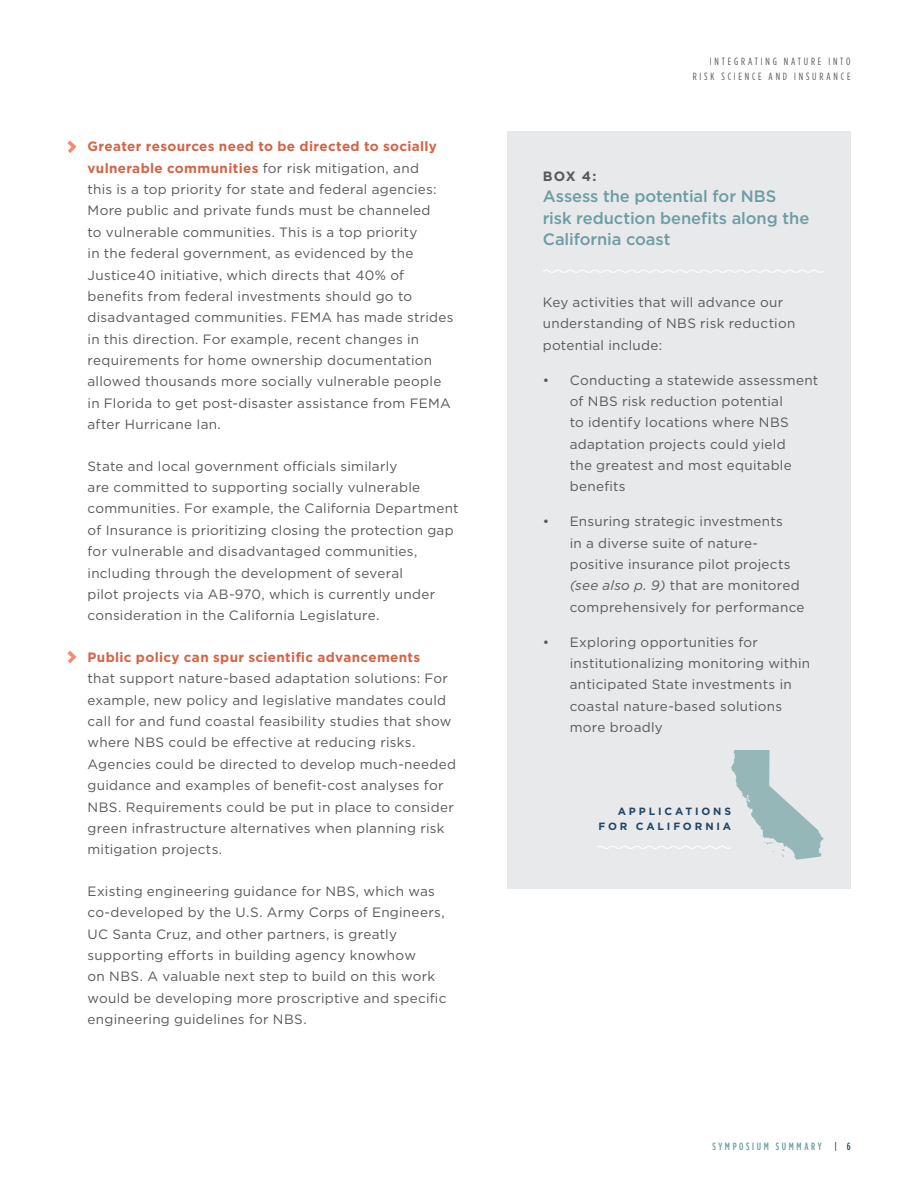
<style>
.page{position:relative;width:918px;height:1188px;background:#fff}
.page>*{position:absolute;margin:0;border:0;box-sizing:border-box;transform-origin:0 0}
.t1{font:500 16.5px/21.3px "Gotham";letter-spacing:-.005em;color:#6c9da2}
.t2{font:13.5px/21.3px "Gotham";letter-spacing:.02em;color:#57585a}
.t3{font:700 13.5px "Gotham";letter-spacing:.025em;color:#d66345}
.t4{font:700 13.5px "Gotham";color:#57585a}
.t5{font:10.5px/15px "Gotham Condensed";letter-spacing:.265em;color:#57585a;text-align:right}
.t6{font:700 10.5px/15px "Gotham";letter-spacing:.275em;color:#1f4666;text-align:right}
.t7{font:500 10.5px "Gotham Condensed";letter-spacing:.25em;color:#6c9da2}
.s1{font-weight:700;color:#d66345}
.s2{font-style:italic}
.s3{color:#1f4666}
</style>
<div class="page">
<div style="left:507px;top:132px;width:343px;height:757px;background:#e8e9ea"></div>
<svg style="left:67px;top:141px;width:9px;height:12px"></svg>
<svg style="left:543px;top:270px;width:281px;height:3px"></svg>
<svg style="left:598px;top:750px;width:226px;height:110px"></svg>
<svg style="left:67px;top:651px;width:9px;height:12px"></svg>
<p class="t2" style="left:88px;top:136px;width:367px"><span class="s1">Greater resources need to be directed to socially vulnerable communities</span> for risk mitigation, and<br>this is a top priority for state and federal agencies:<br>More public and private funds must be channeled<br>to vulnerable communities. This is a top priority<br>in the federal government, as evidenced by the Justice40 initiative, which directs that 40% of benefts from federal investments should go to disadvantaged communities. FEMA has made strides in this direction. For example, recent changes in requirements for home ownership documentation allowed thousands more socially vulnerable people in Florida to get post-disaster assistance from FEMA after Hurricane Ian.</p>
<p class="t2" style="left:88px;top:455px;width:373px">State and local government ofcials similarly<br>are committed to supporting socially vulnerable communities. For example, the California Department of Insurance is prioritizing closing the protection gap for vulnerable and disadvantaged communities, including through the development of several<br>pilot projects via AB-970, which is currently under consideration in the California Legislature.</p>
<h5 class="t3" style="left:88px;top:648px;width:334px">Public policy can spur scientifc advancements</h5>
<p class="t2" style="left:88px;top:668px;width:370px">that support nature-based adaptation solutions: For example, new policy and legislative mandates could call for and fund coastal feasibility studies that show where NBS could be efective at reducing risks.<br>Agencies could be directed to develop much-needed guidance and examples of beneft-cost analyses for NBS. Requirements could be put in place to consider green infrastructure alternatives when planning risk mitigation projects.</p>
<p class="t2" style="left:88px;top:880px;width:360px">Existing engineering guidance for NBS, which was co-developed by the U.S. Army Corps of Engineers, UC Santa Cruz, and other partners, is greatly supporting eforts in building agency knowhow<br>on NBS. A valuable next step to build on this work would be developing more proscriptive and specifc engineering guidelines for NBS.</p>
<p class="t5" style="left:693px;top:53px;width:159px">INTEGRATING NATURE INTO<br>RISK SCIENCE AND INSURANCE</p>
<h5 class="t4" style="left:543px;top:167px;width:55px">BOX 4:</h5>
<p class="t1" style="left:543px;top:186px;width:268px">Assess the potential for NBS risk reduction benefts along the<br>California coast</p>
<p class="t2" style="left:543px;top:291px;width:254px">Key activities that will advance our understanding of NBS risk reduction potential include:</p>
<p class="t2" style="left:570px;top:369px;width:250px;text-indent:-27px">• Conducting a statewide assessment of NBS risk reduction potential<br>to identify locations where NBS adaptation projects could yield<br>the greatest and most equitable benefts</p>
<p class="t2" style="left:570px;top:511px;width:236px;text-indent:-27px">• Ensuring strategic investments<br>in a diverse suite of nature&shy;positive insurance pilot projects <span class="s2">(see also p. 9)</span> that are monitored comprehensively for performance</p>
<p class="t2" style="left:570px;top:631px;width:242px;text-indent:-27px">• Exploring opportunities for institutionalizing monitoring within anticipated State investments in coastal nature-based solutions more broadly</p>
<p class="t6" style="left:598px;top:804px;width:134px">APPLICATIONS<br>FOR CALIFORNIA</p>
<p class="t7" style="left:713px;top:1140px;width:139px">SYMPOSIUM SUMMARY <span class="s3">| 6</span></p>
</div>
